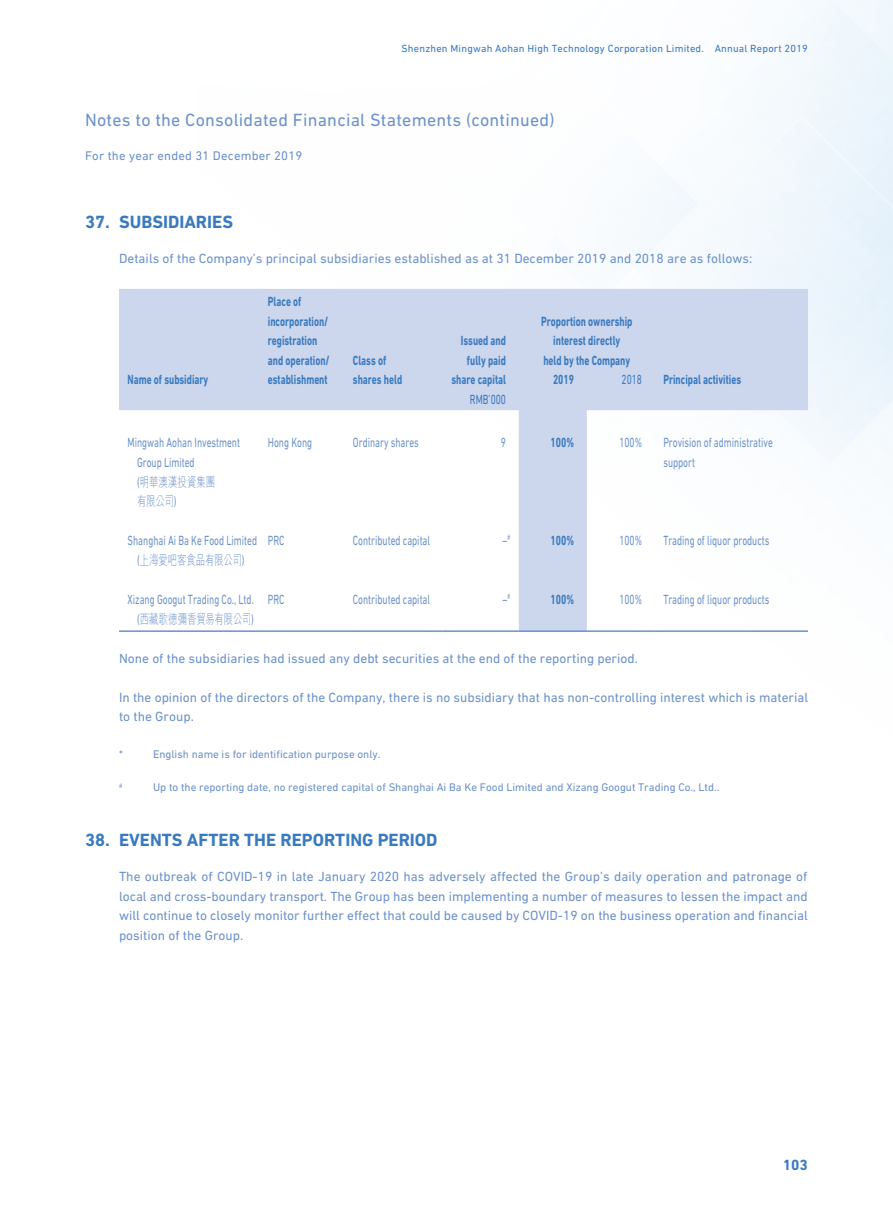
<style>
.page{position:relative;width:893px;height:1212px;background:#fff}
.page>*{position:absolute;margin:0;border:0;box-sizing:border-box;transform-origin:0 0}
.t1{font:18px "DIN Next LT Pro";letter-spacing:.01em;color:#6b91cb}
.t2{font:700 18px "DIN Next LT Pro";color:#397abf}
.t3{font:700 15px "DIN Next LT Pro";color:#397abf}
.t4{font:13.5px/19.5px "DIN Next LT Pro";color:#6b91cb}
.t5{font:13.5px/19.5px "DIN Next LT Pro";color:#6b91cb;scale:.7 1}
.t6{font:700 13.5px/19.5px "DIN Next LT Pro";color:#397abf;text-align:center;scale:.7 1}
.t7{font:300 13.5px/19.5px "M Hei HK";letter-spacing:-.015em;color:#6b91cb;scale:.7 1}
.t8{font:13.5px "DIN Next LT Pro";color:#397abf;scale:.7 1}
.t9{font:12.75px "DIN Next LT Pro";letter-spacing:.015em;color:#6b91cb}
.t10{font:11.25px "DIN Next LT Pro";color:#6b91cb}
.t11{font:10.5px "DIN Next LT Pro";letter-spacing:.015em;color:#397abf}
.t12{font:6.6px "DIN Next LT Pro";color:#6b91cb}
.s1{font-family:"DIN Next LT Pro";font-weight:400}
</style>
<div class="page">
<svg style="left:119px;top:289px;width:689px;height:341px"></svg>
<hr style="left:119px;top:630px;width:149px;height:2px;background:#6b91cb">
<hr style="left:268px;top:630px;width:85px;height:2px;background:#6b91cb">
<hr style="left:353px;top:630px;width:89px;height:2px;background:#6b91cb">
<hr style="left:442px;top:630px;width:77px;height:2px;background:#6b91cb">
<hr style="left:519px;top:630px;width:68px;height:2px;background:#6b91cb">
<hr style="left:587px;top:630px;width:68px;height:2px;background:#6b91cb">
<hr style="left:655px;top:630px;width:153px;height:2px;background:#6b91cb">
<p class="t11" style="left:402px;top:43px;width:408px">Shenzhen Mingwah Aohan High Technology Corporation Limited. Annual Report 2019</p>
<h1 class="t1" style="left:85px;top:109px;width:471px">Notes to the Consolidated Financial Statements (continued)</h1>
<p class="t9" style="left:85px;top:148px;width:219px">For the year ended 31 December 2019</p>
<h1 class="t2" style="left:85px;top:211px;width:150px">37. SUBSIDIARIES</h1>
<p class="t4" style="left:119px;top:248px;width:635px">Details of the Company’s principal subsidiaries established as at 31 December 2019 and 2018 are as follows:</p>
<p class="t6" style="left:268px;top:292px;width:90px;text-align:left">Place of incorporation/ registration and operation/</p>
<p class="t6" style="left:541px;top:311px;width:132px">Proportion ownership interest directly<br>held by the Company</p>
<p class="t6" style="left:461px;top:331px;width:66px">Issued and fully paid</p>
<p class="t6" style="left:353px;top:350px;width:49px">Class of</p>
<p class="t6" style="left:128px;top:370px;width:117px">Name of subsidiary</p>
<p class="t6" style="left:268px;top:370px;width:87px">establishment</p>
<p class="t6" style="left:353px;top:370px;width:72px">shares held</p>
<p class="t6" style="left:452px;top:370px;width:79px">share capital</p>
<p class="t6" style="left:553px;top:370px;width:32px">2019</p>
<p class="t8" style="left:622px;top:372px;width:31px">2018</p>
<p class="t6" style="left:663px;top:370px;width:113px">Principal activities</p>
<p class="t8" style="left:470px;top:391px;width:53px">RMB’000</p>
<p class="t5" style="left:137px;top:432px;width:149px;text-indent:-9px">Mingwah Aohan Investment<br>Group Limited</p>
<p class="t7" style="left:137px;top:472px;width:113px"><span class="s1">(</span>明華澳漢投資集團有限公司<span class="s1">)</span></p>
<p class="t5" style="left:268px;top:432px;width:65px">Hong Kong</p>
<p class="t5" style="left:353px;top:432px;width:96px">Ordinary shares</p>
<p class="t5" style="left:501px;top:432px;width:9px">9</p>
<p class="t6" style="left:551px;top:433px;width:35px">100%</p>
<p class="t5" style="left:619px;top:432px;width:34px">100%</p>
<p class="t5" style="left:663px;top:432px;width:158px">Provision of administrative support</p>
<p class="t5" style="left:128px;top:530px;width:187px">Shanghai Ai Ba Ke Food Limited</p>
<p class="t7" style="left:137px;top:550px;width:155px"><span class="s1">(</span>上海愛吧客食品有限公司<span class="s1">)</span></p>
<p class="t5" style="left:128px;top:589px;width:182px">Xizang Googut Trading Co., Ltd.</p>
<p class="t7" style="left:137px;top:609px;width:169px"><span class="s1">(</span>西藏歌德彌香貿易有限公司<span class="s1">)</span></p>
<p class="t5" style="left:268px;top:530px;width:25px">PRC</p>
<p class="t5" style="left:353px;top:530px;width:112px">Contributed capital</p>
<p class="t5" style="left:503px;top:530px;width:12px">–<sup>#</sup></p>
<p class="t6" style="left:551px;top:530px;width:35px">100%</p>
<p class="t5" style="left:619px;top:530px;width:34px">100%</p>
<p class="t5" style="left:663px;top:530px;width:153px">Trading of liquor products</p>
<p class="t5" style="left:268px;top:589px;width:25px">PRC</p>
<p class="t5" style="left:353px;top:589px;width:112px">Contributed capital</p>
<p class="t5" style="left:503px;top:589px;width:12px">–<sup>#</sup></p>
<p class="t6" style="left:551px;top:589px;width:35px">100%</p>
<p class="t5" style="left:619px;top:589px;width:34px">100%</p>
<p class="t5" style="left:663px;top:589px;width:153px">Trading of liquor products</p>
<p class="t4" style="left:119px;top:648px;width:520px">None of the subsidiaries had issued any debt securities at the end of the reporting period.</p>
<p class="t4" style="left:119px;top:687px;width:691px">In the opinion of the directors of the Company, there is no subsidiary that has non-controlling interest which is material to the Group.</p>
<p class="t10" style="left:119px;top:748px;width:5px">*</p>
<p class="t10" style="left:153px;top:748px;width:229px">English name is for identification purpose only.</p>
<p class="t12" style="left:119px;top:781px;width:5px">#</p>
<p class="t10" style="left:153px;top:781px;width:568px">Up to the reporting date, no registered capital of Shanghai Ai Ba Ke Food Limited and Xizang Googut Trading Co., Ltd..</p>
<h1 class="t2" style="left:85px;top:829px;width:354px">38. EVENTS AFTER THE REPORTING PERIOD</h1>
<p class="t4" style="left:119px;top:866px;width:690px;text-align:justify">The outbreak of COVID-19 in late January 2020 has adversely affected the Group’s daily operation and patronage of local and cross-boundary transport. The Group has been implementing a number of measures to lessen the impact and will continue to closely monitor further effect that could be caused by COVID-19 on the business operation and financial position of the Group.</p>
<p class="t3" style="left:783px;top:1156px;width:27px">103</p>
</div>
